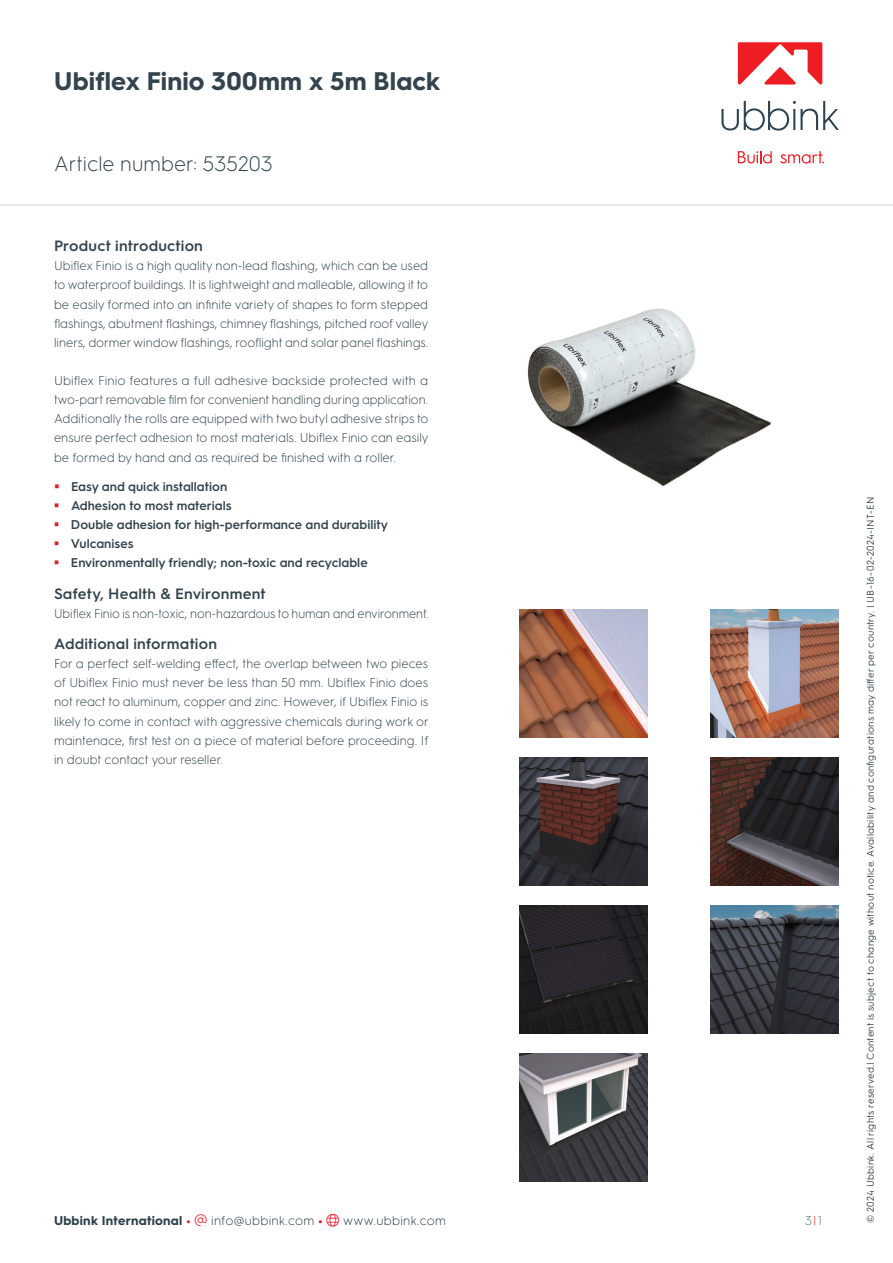
<style>
.page{position:relative;width:893px;height:1263px;background:#fff}
.page>*{position:absolute;margin:0;border:0;box-sizing:border-box;transform-origin:0 0}
.t1{font:700 25.5px "HGS3";letter-spacing:.005em;color:#33444f}
.t2{font:300 21px "HGS3";color:#33444f}
.t3{font:600 15px "HGS3";letter-spacing:.01em;color:#33444f}
.t4{font:300 12.75px/19.2px "HGS3";color:#33444f;text-align:justify}
.t5{font:600 12.75px/19.2px "HGS3";color:#33444f}
.t6{font:300 12.75px "HGS3";color:#33444f;scale:.96 1}
.t7{font:300 12.75px "HGS3";letter-spacing:.02em;color:#2c424c}
.t8{font:300 12.75px "HGS3";color:#66737c}
.t9{font:9.75px "HGS3";letter-spacing:.025em;color:#33444f}
.s1{font-weight:700}
.s2{font-weight:700;color:#e31e25}
.s3{color:#ee1f2d}
.s4{color:#e31e25}
</style>
<div class="page">
<img style="left:520px;top:1053px;width:127px;height:128px">
<img style="left:711px;top:906px;width:127px;height:127px">
<img style="left:520px;top:906px;width:127px;height:127px">
<img style="left:711px;top:758px;width:127px;height:127px">
<img style="left:520px;top:758px;width:127px;height:127px">
<img style="left:711px;top:610px;width:127px;height:127px">
<img style="left:520px;top:610px;width:127px;height:127px">
<img style="left:527px;top:308px;width:244px;height:179px">
<hr style="left:0;top:204px;width:893px;height:2px;background:#e1e4e6">
<svg style="left:721px;top:101px;width:118px;height:30px"></svg>
<svg style="left:738px;top:151px;width:34px;height:13px"></svg>
<svg style="left:780px;top:151px;width:44px;height:13px"></svg>
<svg style="left:738px;top:42px;width:84px;height:43px"></svg>
<h1 class="t1" style="left:54px;top:63px;width:387px">Ubiflex Finio 300mm x 5m Black</h1>
<h2 class="t2" style="left:54px;top:150px;width:220px">Article number: 535203</h2>
<p class="t3" style="left:54px;top:235px;width:150px">Product introduction</p>
<p class="t4" style="left:54px;top:255px;width:376px">Ubiflex Finio is a high quality non-lead flashing, which can be used to waterproof buildings. It is lightweight and malleable, allowing it to be easily formed into an infinite variety of shapes to form stepped flashings, abutment flashings, chimney flashings, pitched roof valley liners, dormer window flashings, rooflight and solar panel flashings.</p>
<p class="t4" style="left:54px;top:370px;width:376px">Ubiflex Finio features a full adhesive backside protected with a two-part removable film for convenient handling during application.<br>Additionally the rolls are equipped with two butyl adhesive strips to ensure perfect adhesion to most materials. Ubiflex Finio can easily be formed by hand and as required be finished with a roller.</p>
<p class="t5" style="left:71px;top:476px;width:319px">Easy and quick installation<br>Adhesion to most materials<br>Double adhesion for high-performance and durability Vulcanises<br>Environmentally friendly; non-toxic and recyclable</p>
<p class="t3" style="left:54px;top:583px;width:213px">Safety, Health &amp; Environment</p>
<p class="t6" style="left:54px;top:605px;width:391px">Ubiflex Finio is non-toxic, non-hazardous to human and environment.</p>
<p class="t3" style="left:54px;top:633px;width:165px">Additional information</p>
<p class="t4" style="left:54px;top:653px;width:376px">For a perfect self-welding effect, the overlap between two pieces of Ubiflex Finio must never be less than 50 mm. Ubiflex Finio does not react to aluminum, copper and zinc. However, if Ubiflex Finio is likely to come in contact with aggressive chemicals during work or maintenace, first test on a piece of material before proceeding. If in doubt contact your reseller.</p>
<p class="t7" style="left:54px;top:1211px;width:394px"><span class="s1">Ubbink International</span> <span class="s2">•</span> <span class="s3">▼</span> info@ubbink.com <span class="s2">•</span> <span class="s3">●□</span> www.ubbink.com</p>
<p class="t8" style="left:805px;top:1211px;width:19px">3<span class="s4">|</span>1</p>
<p class="t9" style="left:864px;top:1222px;width:727px;rotate:-90deg">© 2024 Ubbink. All rights reserved.| Content is subject to change without notice. Availability and configurations may differ per country. | UB-16-02-2024-INT-EN</p>
</div>
